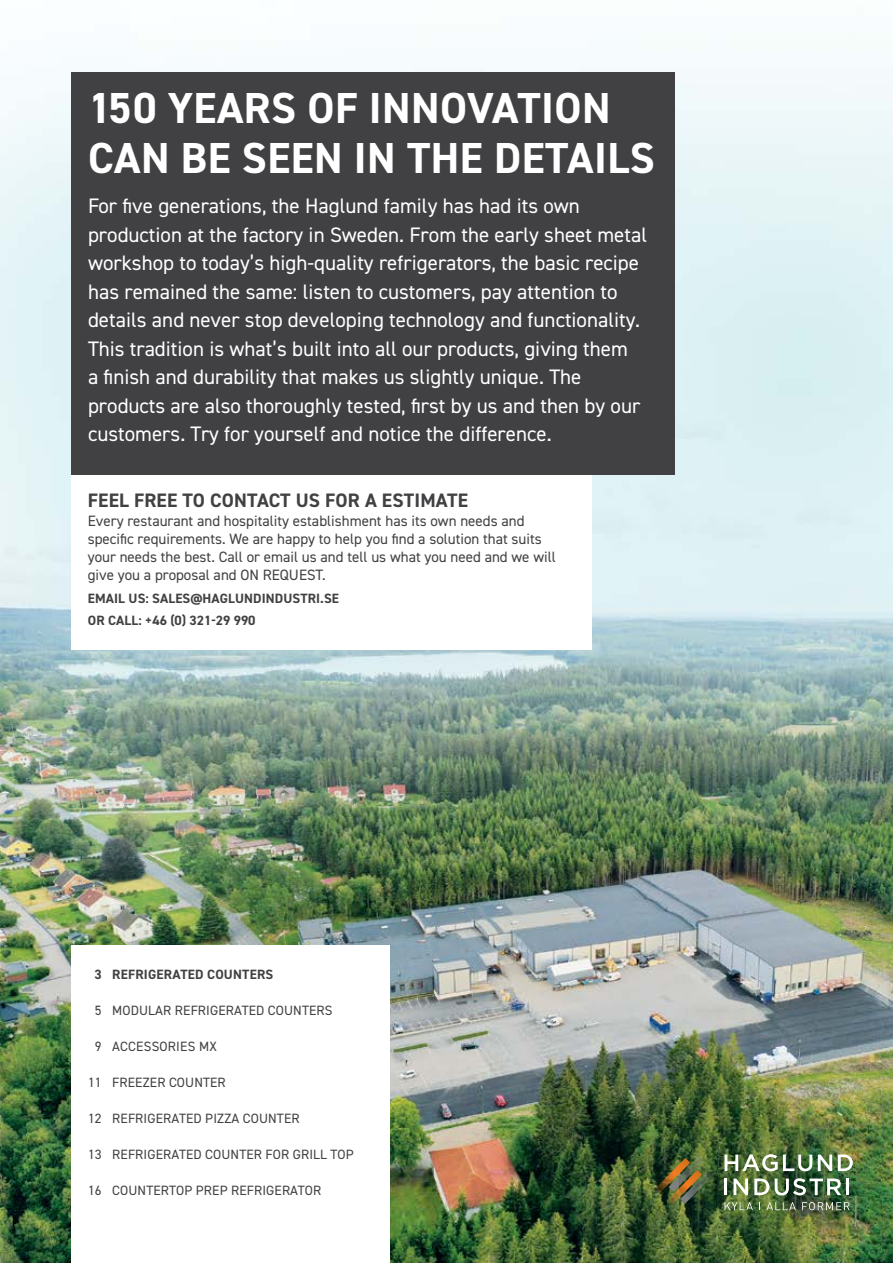
<style>
.page{position:relative;width:893px;height:1263px;background:#fff}
.page>*{position:absolute;margin:0;border:0;box-sizing:border-box;transform-origin:0 0}
.t1{font:700 43.5px/49.2px "DIN2014";letter-spacing:.01em;color:#fff}
.t2{font:21px/28.5px "DIN2014";color:#fff}
.t3{font:700 19.5px "DIN2014";letter-spacing:.01em;color:#414042}
.t4{font:15px/18px "DIN2014";color:#414042}
.t5{font:13.5px "DIN2014";letter-spacing:.01em;color:#414042}
.t6{font:700 13.5px/22.2px "DIN2014";letter-spacing:.01em;color:#414042}
</style>
<div class="page">
<img style="left:0;top:67px;width:893px;height:1196px">
<div style="left:71px;top:945px;width:318px;height:318px;background:#fff"></div>
<svg style="left:725px;top:1154px;width:87px;height:17px"></svg>
<svg style="left:818px;top:1154px;width:14px;height:17px"></svg>
<svg style="left:838px;top:1154px;width:15px;height:17px"></svg>
<img style="left:655px;top:1156px;width:61px;height:49px">
<svg style="left:724px;top:1202px;width:29px;height:8px"></svg>
<svg style="left:766px;top:1202px;width:30px;height:8px"></svg>
<svg style="left:802px;top:1202px;width:48px;height:8px"></svg>
<hr style="left:724px;top:1178px;width:3px;height:17px;background:#fff">
<svg style="left:733px;top:1178px;width:15px;height:17px"></svg>
<svg style="left:754px;top:1178px;width:15px;height:17px"></svg>
<svg style="left:775px;top:1178px;width:66px;height:17px"></svg>
<hr style="left:846px;top:1178px;width:3px;height:17px;background:#fff">
<div style="left:71px;top:472px;width:520px;height:178px;background:#fff"></div>
<div style="left:71px;top:73px;width:604px;height:402px;background:#414042"></div>
<h1 class="t1" style="left:88px;top:83px;width:568px">150 YEARS OF INNOVATION<br>CAN BE SEEN IN THE DETAILS</h1>
<p class="t2" style="left:88px;top:191px;width:561px">For five generations, the Haglund family has had its own production at the factory in Sweden. From the early sheet metal workshop to today’s high-quality refrigerators, the basic recipe has remained the same: listen to customers, pay attention to details and never stop developing technology and functionality.<br>This tradition is what’s built into all our products, giving them<br>a finish and durability that makes us slightly unique. The products are also thoroughly tested, first by us and then by our customers. Try for yourself and notice the difference.</p>
<p class="t3" style="left:88px;top:487px;width:382px">FEEL FREE TO CONTACT US FOR A ESTIMATE</p>
<p class="t4" style="left:88px;top:512px;width:470px">Every restaurant and hospitality establishment has its own needs and specific requirements. We are happy to help you find a solution that suits your needs the best. Call or email us and tell us what you need and we will give you a proposal and ON REQUEST.</p>
<p class="t6" style="left:88px;top:587px;width:253px">EMAIL US: SALES@HAGLUNDINDUSTRI.SE<br>OR CALL: +46 (0) 321-29 990</p>
<p class="t6" style="left:94px;top:963px;width:180px">3 REFRIGERATED COUNTERS</p>
<p class="t5" style="left:95px;top:1001px;width:239px">5 MODULAR REFRIGERATED COUNTERS</p>
<p class="t5" style="left:95px;top:1037px;width:123px">9 ACCESSORIES MX</p>
<p class="t5" style="left:88px;top:1073px;width:139px">11 FREEZER COUNTER</p>
<p class="t5" style="left:88px;top:1109px;width:213px">12 REFRIGERATED PIZZA COUNTER</p>
<p class="t5" style="left:88px;top:1145px;width:267px">13 REFRIGERATED COUNTER FOR GRILL TOP</p>
<p class="t5" style="left:88px;top:1181px;width:235px">16 COUNTERTOP PREP REFRIGERATOR</p>
</div>
